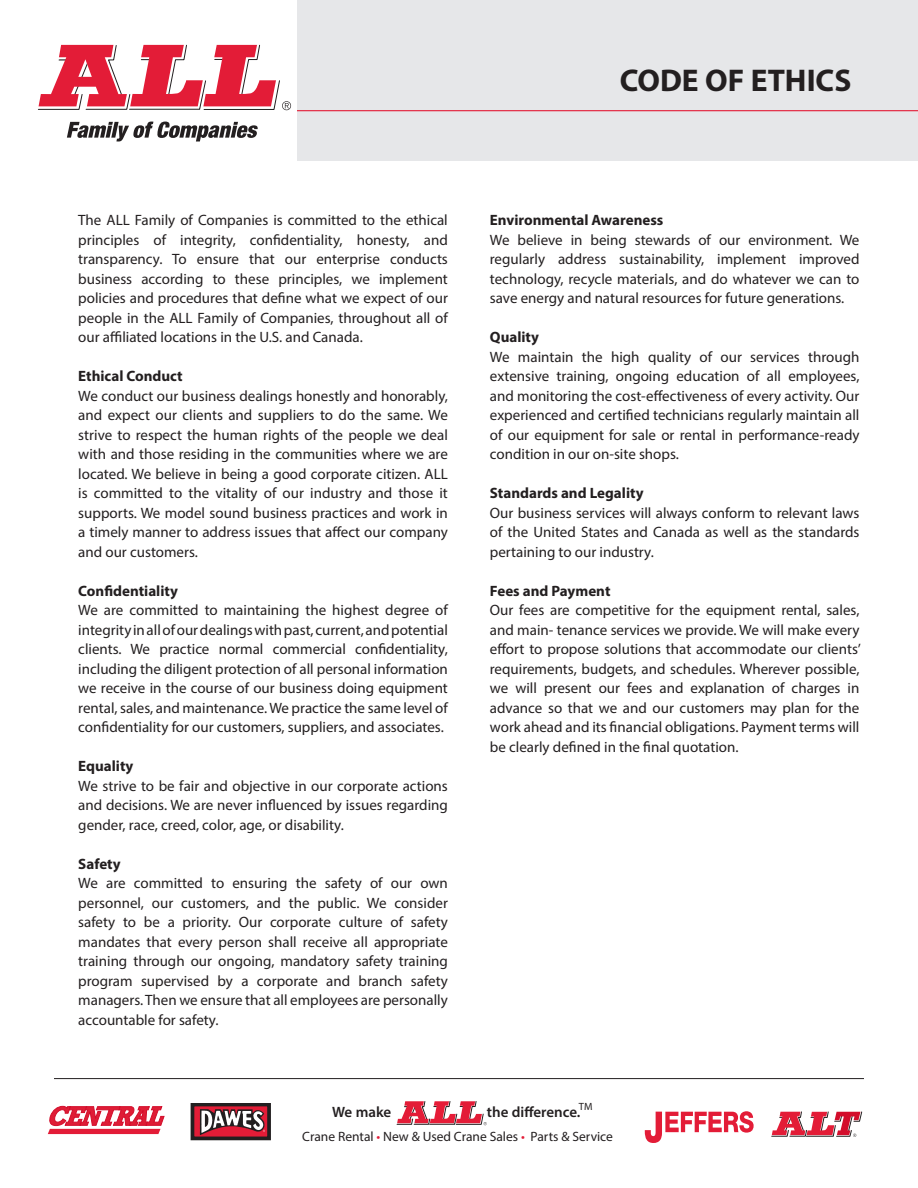
<style>
.page{position:relative;width:918px;height:1188px;background:#fff}
.page>*{position:absolute;margin:0;border:0;box-sizing:border-box;transform-origin:0 0}
.t1{font:700 31.5px "Myriad Pro";color:#231f20}
.t2{font:15px/19.5px "Myriad Pro";color:#231f20;text-align:justify}
.t3{font:700 15px "Myriad Pro";color:#231f20}
.t4{font:600 15px "Myriad Pro";color:#231f20}
.t5{font:13.5px "Myriad Pro";color:#231f20}
.t6{font:10.5px "Myriad Pro";color:#231f20}
.s1{color:#e31c37}
</style>
<div class="page">
<svg style="left:38px;top:44px;width:253px;height:66px"></svg>
<svg style="left:67px;top:122px;width:191px;height:20px"></svg>
<div style="left:297px;top:0;width:621px;height:160px;background:#e6e7e9"></div>
<hr style="left:54px;top:1078px;width:810px;height:1px;background:#231f20">
<svg style="left:48px;top:1106px;width:117px;height:28px"></svg>
<div style="left:192px;top:1105px;width:77px;height:33px;background:#e31c37"></div>
<div style="left:191px;top:1103px;width:80px;height:37px;border:4px solid #231f20"></div>
<svg style="left:200px;top:1109px;width:65px;height:26px"></svg>
<svg style="left:645px;top:1111px;width:109px;height:32px"></svg>
<svg style="left:771px;top:1111px;width:91px;height:26px"></svg>
<svg style="left:397px;top:1101px;width:90px;height:24px"></svg>
<hr style="left:297px;top:110px;width:621px;height:1px;background:#e31c37">
<p class="t1" style="left:620px;top:60px;width:233px">CODE OF ETHICS</p>
<p class="t2" style="left:78px;top:210px;width:371px">The ALL Family of Companies is committed to the ethical principles of integrity, confidentiality, honesty, and transparency. To ensure that our enterprise conducts business according to these principles, we implement policies and procedures that define what we expect of our people in the ALL Family of Companies, throughout all of our affiliated locations in the U.S. and Canada.</p>
<p class="t3" style="left:78px;top:367px;width:106px">Ethical Conduct</p>
<p class="t2" style="left:78px;top:386px;width:371px">We conduct our business dealings honestly and honorably, and expect our clients and suppliers to do the same. We strive to respect the human rights of the people we deal with and those residing in the communities where we are located. We believe in being a good corporate citizen. ALL is committed to the vitality of our industry and those it supports. We model sound business practices and work in a timely manner to address issues that affect our company and our customers.</p>
<p class="t3" style="left:78px;top:581px;width:101px">Confidentiality</p>
<p class="t2" style="left:78px;top:600px;width:371px">We are committed to maintaining the highest degree of integrity in all of our dealings with past, current, and potential clients. We practice normal commercial confidentiality, including the diligent protection of all personal information we receive in the course of our business doing equipment rental, sales, and maintenance. We practice the same level of confidentiality for our customers, suppliers, and associates.</p>
<p class="t3" style="left:78px;top:757px;width:57px">Equality</p>
<p class="t2" style="left:78px;top:776px;width:371px">We strive to be fair and objective in our corporate actions and decisions. We are never influenced by issues regarding gender, race, creed, color, age, or disability.</p>
<p class="t3" style="left:78px;top:854px;width:44px">Safety</p>
<p class="t2" style="left:78px;top:873px;width:371px">We are committed to ensuring the safety of our own personnel, our customers, and the public. We consider safety to be a priority. Our corporate culture of safety mandates that every person shall receive all appropriate training through our ongoing, mandatory safety training program supervised by a corporate and branch safety managers. Then we ensure that all employees are personally accountable for safety.</p>
<p class="t3" style="left:490px;top:211px;width:175px">Environmental Awareness</p>
<p class="t2" style="left:490px;top:230px;width:371px">We believe in being stewards of our environment. We regularly address sustainability, implement improved technology, recycle materials, and do whatever we can to save energy and natural resources for future generations.</p>
<p class="t3" style="left:490px;top:328px;width:51px">Quality</p>
<p class="t2" style="left:490px;top:347px;width:371px">We maintain the high quality of our services through extensive training, ongoing education of all employees, and monitoring the cost-effectiveness of every activity. Our experienced and certified technicians regularly maintain all of our equipment for sale or rental in performance-ready condition in our on-site shops.</p>
<p class="t3" style="left:490px;top:484px;width:155px">Standards and Legality</p>
<p class="t2" style="left:490px;top:503px;width:371px">Our business services will always conform to relevant laws of the United States and Canada as well as the standards pertaining to our industry.</p>
<p class="t3" style="left:490px;top:581px;width:122px">Fees and Payment</p>
<p class="t2" style="left:490px;top:600px;width:372px">Our fees are competitive for the equipment rental, sales, and main- tenance services we provide. We will make every effort to propose solutions that accommodate our clients’ requirements, budgets, and schedules. Wherever possible, we will present our fees and explanation of charges in advance so that we and our customers may plan for the work ahead and its financial obligations. Payment terms will be clearly defined in the final quotation.</p>
<p class="t6" style="left:579px;top:1100px;width:15px">TM</p>
<p class="t4" style="left:332px;top:1102px;width:61px">We make</p>
<p class="t4" style="left:487px;top:1102px;width:95px">the difference.</p>
<p class="t5" style="left:302px;top:1128px;width:312px">Crane Rental <span class="s1">•</span> New &amp; Used Crane Sales <span class="s1">•</span> Parts &amp; Service</p>
</div>
